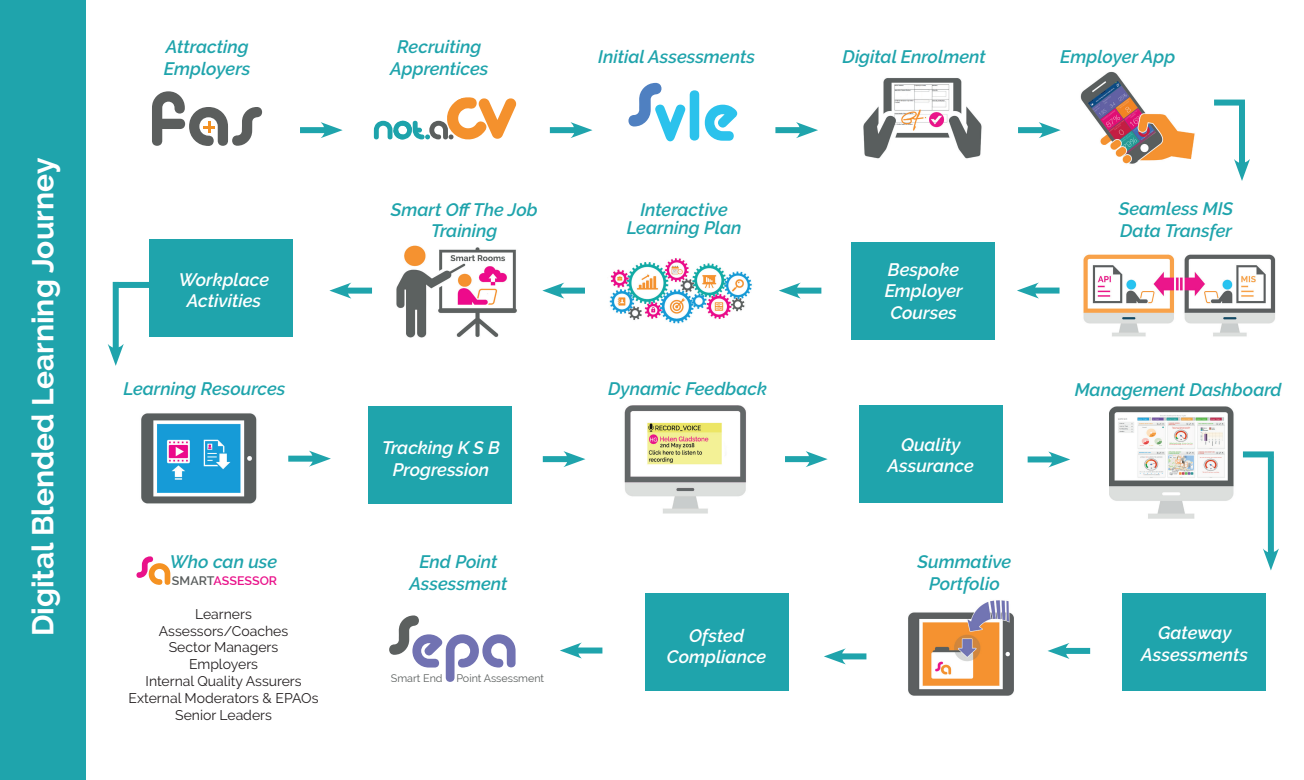
<style>
.page{position:relative;width:1304px;height:780px;background:#fff}
.page>*{position:absolute;margin:0;border:0;box-sizing:border-box;transform-origin:0 0}
.t1{font:70.5px "Alba";color:#2bc2ec}
.t2{font:700 30px "Raleway";color:#fff}
.t3{font:italic 600 18px/21.6px "Raleway";color:#1fa4ac;text-align:center}
.t4{font:italic 600 18px/21.6px "Raleway";color:#fff;text-align:center}
.t5{font:14px/16.8px "Raleway";color:#231f20;text-align:center}
.t6{font:600 12.4px "Raleway";color:#e9128a}
.t7{font:10.7px "Raleway";color:#5c605f}
.s1{color:#595d5d}
</style>
<div class="page">
<div style="left:1214px;top:99px;width:31px;height:6px;background:#1fa4ac"></div>
<img style="left:863px;top:78px;width:119px;height:81px">
<div style="left:0;top:0;width:85px;height:780px;background:#1fa4ac"></div>
<img style="left:1080px;top:71px;width:115px;height:93px">
<img style="left:1083px;top:254px;width:193px;height:83px">
<img style="left:609px;top:258px;width:143px;height:66px">
<img style="left:396px;top:245px;width:121px;height:93px">
<img style="left:141px;top:413px;width:116px;height:91px">
<img style="left:624px;top:405px;width:122px;height:109px">
<img style="left:1109px;top:406px;width:125px;height:113px">
<img style="left:908px;top:600px;width:106px;height:96px">
<div style="left:852px;top:242px;width:143px;height:97px;background:#1fa4ac"></div>
<div style="left:368px;top:406px;width:143px;height:97px;background:#1fa4ac"></div>
<div style="left:149px;top:239px;width:144px;height:98px;background:#1fa4ac"></div>
<div style="left:645px;top:592px;width:143px;height:98px;background:#1fa4ac"></div>
<div style="left:1122px;top:593px;width:144px;height:98px;background:#1fa4ac"></div>
<div style="left:859px;top:404px;width:143px;height:98px;background:#1fa4ac"></div>
<div style="left:300px;top:127px;width:30px;height:6px;background:#1fa4ac"></div>
<svg style="left:321px;top:122px;width:22px;height:16px"></svg>
<div style="left:1030px;top:287px;width:29px;height:6px;background:#1fa4ac"></div>
<svg style="left:1017px;top:282px;width:22px;height:16px"></svg>
<div style="left:1239px;top:102px;width:6px;height:66px;background:#1fa4ac"></div>
<svg style="left:1234px;top:159px;width:16px;height:22px"></svg>
<div style="left:573px;top:647px;width:29px;height:6px;background:#1fa4ac"></div>
<svg style="left:560px;top:642px;width:22px;height:16px"></svg>
<div style="left:837px;top:653px;width:29px;height:6px;background:#1fa4ac"></div>
<svg style="left:824px;top:648px;width:22px;height:16px"></svg>
<div style="left:1060px;top:648px;width:30px;height:6px;background:#1fa4ac"></div>
<svg style="left:1047px;top:643px;width:23px;height:16px"></svg>
<div style="left:785px;top:456px;width:30px;height:6px;background:#1fa4ac"></div>
<svg style="left:806px;top:451px;width:22px;height:16px"></svg>
<div style="left:1028px;top:456px;width:29px;height:6px;background:#1fa4ac"></div>
<svg style="left:1048px;top:451px;width:22px;height:16px"></svg>
<svg style="left:152px;top:91px;width:110px;height:55px"></svg>
<div style="left:550px;top:127px;width:30px;height:6px;background:#1fa4ac"></div>
<svg style="left:570px;top:122px;width:22px;height:16px"></svg>
<svg style="left:374px;top:97px;width:143px;height:43px"></svg>
<div style="left:775px;top:127px;width:30px;height:6px;background:#1fa4ac"></div>
<svg style="left:796px;top:122px;width:22px;height:16px"></svg>
<div style="left:1018px;top:127px;width:30px;height:6px;background:#1fa4ac"></div>
<svg style="left:1039px;top:122px;width:22px;height:16px"></svg>
<div style="left:791px;top:287px;width:30px;height:6px;background:#1fa4ac"></div>
<svg style="left:779px;top:282px;width:22px;height:16px"></svg>
<div style="left:555px;top:287px;width:30px;height:6px;background:#1fa4ac"></div>
<svg style="left:542px;top:282px;width:22px;height:16px"></svg>
<div style="left:342px;top:287px;width:30px;height:6px;background:#1fa4ac"></div>
<svg style="left:329px;top:282px;width:22px;height:16px"></svg>
<div style="left:113px;top:282px;width:6px;height:71px;background:#1fa4ac"></div>
<svg style="left:108px;top:344px;width:16px;height:22px"></svg>
<div style="left:543px;top:456px;width:30px;height:6px;background:#1fa4ac"></div>
<svg style="left:563px;top:451px;width:22px;height:16px"></svg>
<div style="left:288px;top:455px;width:30px;height:6px;background:#1fa4ac"></div>
<svg style="left:309px;top:450px;width:22px;height:16px"></svg>
<div style="left:1268px;top:456px;width:6px;height:101px;background:#1fa4ac"></div>
<svg style="left:1263px;top:548px;width:16px;height:22px"></svg>
<svg style="left:136px;top:556px;width:34px;height:28px"></svg>
<div style="left:113px;top:282px;width:47px;height:6px;background:#1fa4ac"></div>
<div style="left:1243px;top:451px;width:31px;height:6px;background:#1fa4ac"></div>
<svg style="left:412px;top:634px;width:104px;height:47px"></svg>
<h2 class="t2" style="left:26px;top:636px;width:480px;rotate:-90deg">Digital Blended Learning Journey</h2>
<p class="t3" style="left:164px;top:36px;width:88px;text-align:left">Attracting<br>Employers</p>
<p class="t3" style="left:843px;top:46px;width:145px">Digital Enrolment</p>
<p class="t3" style="left:390px;top:36px;width:100px">Recruiting<br>Apprentices</p>
<p class="t3" style="left:598px;top:46px;width:158px">Initial Assessments</p>
<p class="t4" style="left:179px;top:268px;width:92px">Workplace<br>Activities</p>
<p class="t3" style="left:391px;top:198px;width:148px">Smart Off The Job<br>Training</p>
<h1 class="t1" style="left:653px;top:74px;width:86px">vle</h1>
<p class="t3" style="left:627px;top:200px;width:116px;line-height:18px">Interactive<br>Learning Plan</p>
<p class="t4" style="left:885px;top:258px;width:80px">Bespoke<br>Employer<br>Courses</p>
<p class="t3" style="left:1060px;top:46px;width:117px">Employer App</p>
<p class="t3" style="left:1119px;top:198px;width:116px;text-align:left">Seamless MIS<br>Data Transfer</p>
<p class="t3" style="left:124px;top:378px;width:163px">Learning Resources</p>
<p class="t3" style="left:608px;top:378px;width:160px">Dynamic Feedback</p>
<p class="t3" style="left:1075px;top:379px;width:208px">Management Dashboard</p>
<p class="t3" style="left:170px;top:551px;width:109px">Who can use</p>
<p class="t6" style="left:172px;top:573px;width:107px"><span class="s1">SMART</span>ASSESSOR</p>
<p class="t5" style="left:129px;top:605px;width:191px">Learners<br>Assessors/Coaches<br>Sector Managers<br>Employers<br>Internal Quality Assurers<br>External Moderators &amp; EPAOs<br>Senior Leaders</p>
<p class="t4" style="left:382px;top:437px;width:119px">Tracking K S B<br>Progression</p>
<p class="t3" style="left:409px;top:551px;width:100px">End Point<br>Assessment</p>
<p class="t7" style="left:391px;top:671px;width:53px">Smart End</p>
<p class="t7" style="left:456px;top:671px;width:89px">Point Assessment</p>
<p class="t4" style="left:888px;top:433px;width:88px">Quality<br>Assurance</p>
<p class="t3" style="left:918px;top:551px;width:95px">Summative<br>Portfolio</p>
<p class="t4" style="left:667px;top:624px;width:101px">Ofsted<br>Compliance</p>
<p class="t4" style="left:1141px;top:622px;width:108px">Gateway<br>Assessments</p>
</div>
